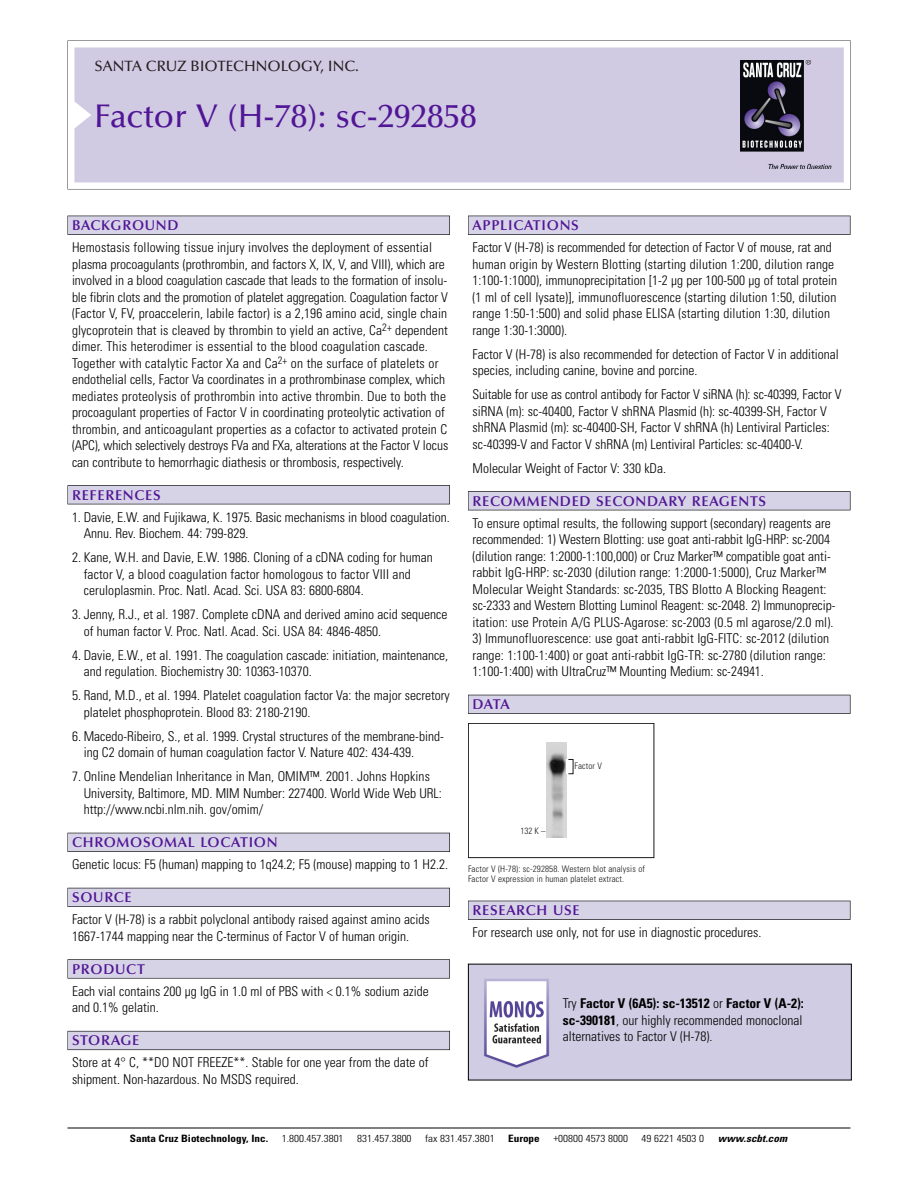
<style>
.page{position:relative;width:918px;height:1188px;background:#fff}
.page>*{position:absolute;margin:0;border:0;box-sizing:border-box;transform-origin:0 0}
.t1{font:500 33px "Optima";color:#511695}
.t2{font:500 15px "Optima";color:#231f20}
.t3{font:600 14.25px "Optima";letter-spacing:.05em;color:#511695}
.t4{font:300 condensed 13.5px/16.5px "Univers";color:#000}
.t5{font:300 condensed 10.2px "Univers";color:#000;scale:1.1 1}
.t6{font:700 condensed 10.2px "Univers";color:#000;scale:1.1 1}
.t7{font:italic 700 condensed 10.2px "Univers";letter-spacing:.005em;color:#000;scale:1.1 1}
.t8{font:9px/10.5px "Univers Condensed Light+INLEVH";letter-spacing:.015em;color:#191919}
.s1{font-weight:700}
</style>
<div class="page">
<svg style="left:68px;top:40px;width:783px;height:149px"></svg>
<div style="left:74px;top:47px;width:770px;height:135px;background:#d1cae3"></div>
<img style="left:741px;top:60px;width:90px;height:108px">
<div style="left:68px;top:216px;width:382px;height:19px;background:#525155"></div>
<div style="left:68px;top:216px;width:381px;height:18px;background:#d7d3e7"></div>
<div style="left:68px;top:485px;width:382px;height:19px;background:#525155"></div>
<div style="left:68px;top:486px;width:381px;height:18px;background:#d7d3e7"></div>
<div style="left:68px;top:833px;width:382px;height:19px;background:#525158"></div>
<div style="left:68px;top:833px;width:381px;height:18px;background:#d7d3e7"></div>
<div style="left:68px;top:888px;width:382px;height:19px;background:#54535a"></div>
<div style="left:68px;top:888px;width:381px;height:18px;background:#d7d3e7"></div>
<svg style="left:68px;top:959px;width:382px;height:20px"></svg>
<div style="left:68px;top:960px;width:381px;height:18px;background:#d7d3e7"></div>
<div style="left:68px;top:1031px;width:382px;height:19px;background:#66646e"></div>
<div style="left:68px;top:1031px;width:381px;height:18px;background:#d7d3e7"></div>
<div style="left:468px;top:216px;width:382px;height:19px;background:#525155"></div>
<div style="left:468px;top:216px;width:382px;height:18px;background:#d7d3e7"></div>
<div style="left:468px;top:491px;width:382px;height:19px;background:#525155"></div>
<div style="left:468px;top:492px;width:382px;height:18px;background:#d7d3e7"></div>
<div style="left:468px;top:695px;width:382px;height:19px;background:#525158"></div>
<div style="left:468px;top:695px;width:382px;height:18px;background:#d7d3e7"></div>
<div style="left:468px;top:901px;width:382px;height:19px;background:#515055"></div>
<div style="left:468px;top:901px;width:382px;height:18px;background:#d7d3e7"></div>
<hr style="left:68px;top:1128px;width:782px;height:1px;background:#000">
<div style="left:468px;top:723px;width:186px;height:135px;border:1px solid #191919"></div>
<img style="left:547px;top:743px;width:20px;height:95px">
<img style="left:470px;top:966px;width:380px;height:112px">
<p class="t2" style="left:94px;top:61px;width:266px">SANTA CRUZ BIOTECHNOLOGY, INC.</p>
<h1 class="t1" style="left:94px;top:103px;width:384px">Factor V (H-78): sc-292858</h1>
<p class="t3" style="left:72px;top:219px;width:108px">BACKGROUND</p>
<p class="t4" style="left:72px;top:240px;width:378px">Hemostasis following tissue injury involves the deployment of essential plasma procoagulants (prothrombin, and factors X, IX, V, and VIII), which are involved in a blood coagulation cascade that leads to the formation of insolu&shy;ble fibrin clots and the promotion of platelet aggregation. Coagulation factor V (Factor V, FV, proaccelerin, labile factor) is a 2,196 amino acid, single chain glycoprotein that is cleaved by thrombin to yield an active, Ca<sup>2+</sup> dependent dimer. This heterodimer is essential to the blood coagulation cascade.<br>Together with catalytic Factor Xa and Ca<sup>2+</sup> on the surface of platelets or endothelial cells, Factor Va coordinates in a prothrombinase complex, which mediates proteolysis of prothrombin into active thrombin. Due to both the procoagulant properties of Factor V in coordinating proteolytic activation of thrombin, and anticoagulant properties as a cofactor to activated protein C (APC), which selectively destroys FVa and FXa, alterations at the Factor V locus can contribute to hemorrhagic diathesis or thrombosis, respectively.</p>
<p class="t3" style="left:72px;top:489px;width:90px">REFERENCES</p>
<p class="t4" style="left:84px;top:510px;width:368px;text-indent:-12px">1. Davie, E.W. and Fujikawa, K. 1975. Basic mechanisms in blood coagulation.<br>Annu. Rev. Biochem. 44: 799-829.</p>
<p class="t4" style="left:84px;top:550px;width:351px;text-indent:-12px">2. Kane, W.H. and Davie, E.W. 1986. Cloning of a cDNA coding for human factor V, a blood coagulation factor homologous to factor VIII and ceruloplasmin. Proc. Natl. Acad. Sci. USA 83: 6800-6804.</p>
<p class="t4" style="left:84px;top:607px;width:365px;text-indent:-12px">3. Jenny, R.J., et al. 1987. Complete cDNA and derived amino acid sequence of human factor V. Proc. Natl. Acad. Sci. USA 84: 4846-4850.</p>
<p class="t4" style="left:84px;top:648px;width:366px;text-indent:-12px">4. Davie, E.W., et al. 1991. The coagulation cascade: initiation, maintenance, and regulation. Biochemistry 30: 10363-10370.</p>
<p class="t4" style="left:84px;top:688px;width:368px;text-indent:-12px">5. Rand, M.D., et al. 1994. Platelet coagulation factor Va: the major secretory platelet phosphoprotein. Blood 83: 2180-2190.</p>
<p class="t4" style="left:84px;top:729px;width:362px;text-indent:-12px">6. Macedo-Ribeiro, S., et al. 1999. Crystal structures of the membrane-bind&shy;ing C2 domain of human coagulation factor V. Nature 402: 434-439.</p>
<p class="t4" style="left:84px;top:769px;width:360px;text-indent:-12px">7. Online Mendelian Inheritance in Man, OMIM™. 2001. Johns Hopkins<br>University, Baltimore, MD. MIM Number: 227400. World Wide Web URL: http://www.ncbi.nlm.nih. gov/omim/</p>
<p class="t3" style="left:72px;top:837px;width:207px">CHROMOSOMAL LOCATION</p>
<p class="t4" style="left:72px;top:857px;width:378px">Genetic locus: F5 (human) mapping to 1q24.2; F5 (mouse) mapping to 1 H2.2.</p>
<p class="t3" style="left:72px;top:892px;width:61px">SOURCE</p>
<p class="t4" style="left:72px;top:912px;width:359px">Factor V (H-78) is a rabbit polyclonal antibody raised against amino acids<br>1667-1744 mapping near the C-terminus of Factor V of human origin.</p>
<p class="t3" style="left:72px;top:963px;width:74px">PRODUCT</p>
<p class="t4" style="left:72px;top:984px;width:358px">Each vial contains 200 µg IgG in 1.0 ml of PBS with &lt; 0.1% sodium azide and 0.1% gelatin.</p>
<p class="t3" style="left:72px;top:1035px;width:69px">STORAGE</p>
<p class="t4" style="left:72px;top:1055px;width:358px">Store at 4° C, **DO NOT FREEZE**. Stable for one year from the date of shipment. Non-hazardous. No MSDS required.</p>
<p class="t3" style="left:473px;top:219px;width:108px">APPLICATIONS</p>
<p class="t4" style="left:473px;top:240px;width:366px">Factor V (H-78) is recommended for detection of Factor V of mouse, rat and human origin by Western Blotting (starting dilution 1:200, dilution range 1:100-1:1000), immunoprecipitation [1-2 µg per 100-500 µg of total protein (1 ml of cell lysate)], immunofluorescence (starting dilution 1:50, dilution range 1:50-1:500) and solid phase ELISA (starting dilution 1:30, dilution range 1:30-1:3000).</p>
<p class="t4" style="left:473px;top:347px;width:368px">Factor V (H-78) is also recommended for detection of Factor V in additional species, including canine, bovine and porcine.</p>
<p class="t4" style="left:473px;top:387px;width:371px">Suitable for use as control antibody for Factor V siRNA (h): sc-40399, Factor V siRNA (m): sc-40400, Factor V shRNA Plasmid (h): sc-40399-SH, Factor V shRNA Plasmid (m): sc-40400-SH, Factor V shRNA (h) Lentiviral Particles: sc-40399-V and Factor V shRNA (m) Lentiviral Particles: sc-40400-V.</p>
<p class="t4" style="left:473px;top:461px;width:195px">Molecular Weight of Factor V: 330 kDa.</p>
<p class="t3" style="left:473px;top:495px;width:295px">RECOMMENDED SECONDARY REAGENTS</p>
<p class="t4" style="left:473px;top:516px;width:364px">To ensure optimal results, the following support (secondary) reagents are recommended: 1) Western Blotting: use goat anti-rabbit IgG-HRP: sc-2004 (dilution range: 1:2000-1:100,000) or Cruz Marker™ compatible goat anti&shy;rabbit IgG-HRP: sc-2030 (dilution range: 1:2000-1:5000), Cruz Marker™ Molecular Weight Standards: sc-2035, TBS Blotto A Blocking Reagent: sc-2333 and Western Blotting Luminol Reagent: sc-2048. 2) Immunoprecip&shy;itation: use Protein A/G PLUS-Agarose: sc-2003 (0.5 ml agarose/2.0 ml).</p>
<p class="t4" style="left:473px;top:631px;width:358px">3) Immunofluorescence: use goat anti-rabbit IgG-FITC: sc-2012 (dilution range: 1:100-1:400) or goat anti-rabbit IgG-TR: sc-2780 (dilution range:<br>1:100-1:400) with UltraCruz™ Mounting Medium: sc-24941.</p>
<p class="t3" style="left:473px;top:699px;width:39px">DATA</p>
<p class="t8" style="left:521px;top:826px;width:26px">132 K –</p>
<p class="t8" style="left:574px;top:761px;width:29px">Factor V</p>
<p class="t8" style="left:468px;top:864px;width:178px">Factor V (H-78): sc-292858. Western blot analysis of<br>Factor V expression in human platelet extract.</p>
<p class="t3" style="left:473px;top:905px;width:109px">RESEARCH USE</p>
<p class="t4" style="left:473px;top:925px;width:290px">For research use only, not for use in diagnostic procedures.</p>
<p class="t4" style="left:563px;top:996px;width:243px;text-align:justify">Try <span class="s1">Factor V (6A5): sc-13512</span> or <span class="s1">Factor V (A-2): sc-390181</span>, our highly recommended monoclonal alternatives to Factor V (H-78).</p>
<p class="t6" style="left:130px;top:1135px;width:127px">Santa Cruz Biotechnology, Inc.</p>
<p class="t5" style="left:282px;top:1135px;width:58px">1.800.457.3801</p>
<p class="t5" style="left:357px;top:1135px;width:51px">831.457.3800</p>
<p class="t5" style="left:425px;top:1135px;width:65px">fax 831.457.3801</p>
<p class="t6" style="left:508px;top:1135px;width:30px">Europe</p>
<p class="t5" style="left:553px;top:1135px;width:69px">+00800 4573 8000</p>
<p class="t5" style="left:642px;top:1135px;width:58px">49 6221 4503 0</p>
<p class="t7" style="left:718px;top:1135px;width:64px">www.scbt.com</p>
</div>
